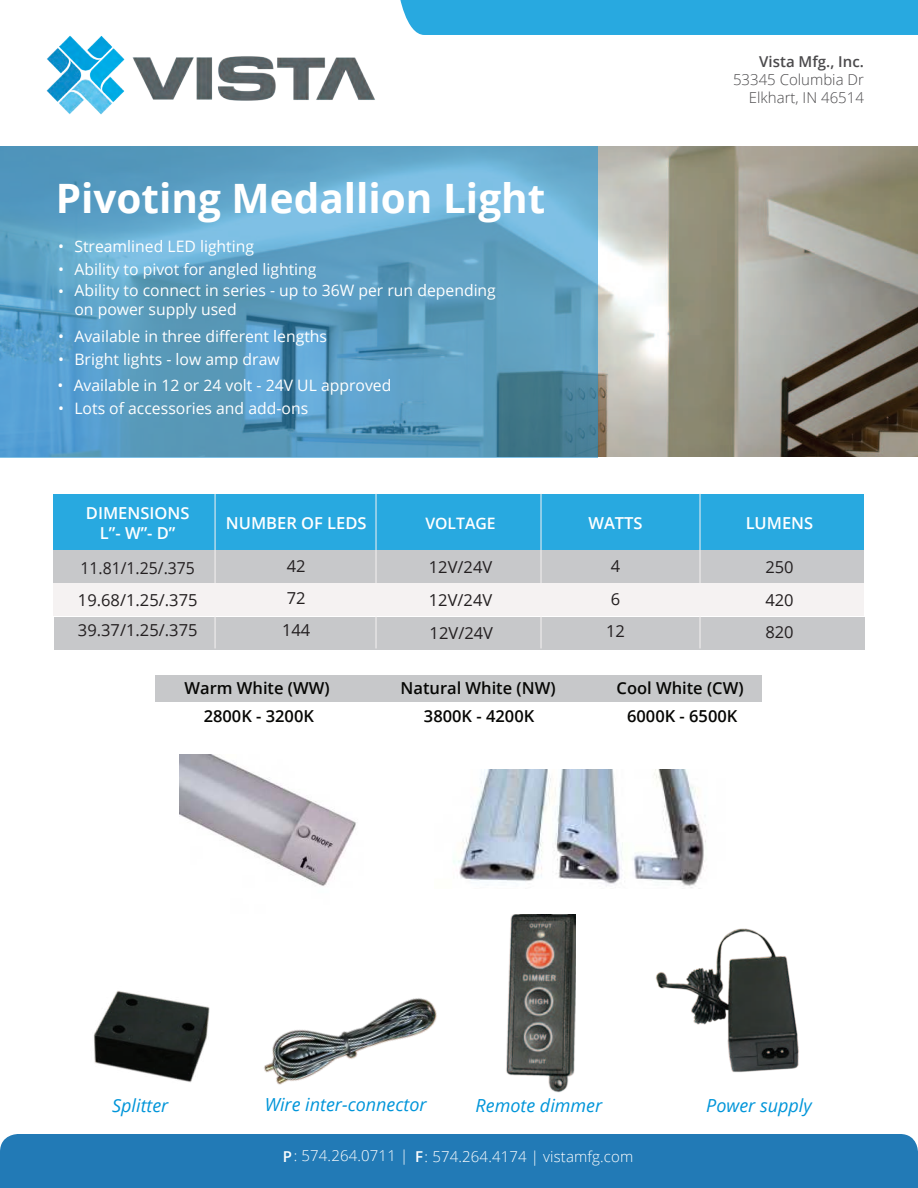
<style>
.page{position:relative;width:918px;height:1188px;background:#fff}
.page>*{position:absolute;margin:0;border:0;box-sizing:border-box;transform-origin:0 0}
.t1{font:700 40.5px "Open Sans";color:#fff}
.t2{font:italic 18px "Open Sans";color:#0095d9}
.t3{font:600 16.5px "Open Sans";color:#060604}
.t4{font:16.5px/32.2px "Open Sans";color:#231f20;text-align:justify}
.t5{font:600 16.5px/19.8px "Open Sans";color:#fff;text-align:center}
.t6{font:16.5px "Open Sans";color:#231f20;scale:.96 1}
.t7{font:15.75px/23.4px "Open Sans";color:#fff}
.t8{font:600 15.75px "Open Sans";color:#fff}
.t9{font:300 15px "Open Sans";letter-spacing:.01em;color:#fff}
.t10{font:300 15px/18px "Open Sans";color:#4b4a4c;text-align:right}
.t11{font:600 15px "Open Sans";color:#4b4a4c}
.s1{font-weight:600}
</style>
<div class="page">
<img style="left:598px;top:146px;width:320px;height:311px">
<img style="left:46px;top:35px;width:329px;height:80px">
<div style="left:400px;top:0;width:518px;height:35px;background:#28a9e0"></div>
<svg style="left:0;top:146px;width:598px;height:312px;background:#5ea1c5"></svg>
<div style="left:0;top:1134px;width:918px;height:54px;background:#227ab6"></div>
<div style="left:55px;top:617px;width:810px;height:32px;background:#c7c8ca"></div>
<div style="left:156px;top:675px;width:606px;height:27px;background:#c7c8ca"></div>
<div style="left:53px;top:494px;width:810px;height:56px;background:#28a9e0"></div>
<div style="left:53px;top:550px;width:810px;height:32px;background:#c7c8ca"></div>
<div style="left:54px;top:583px;width:810px;height:32px;background:#f5f2f2"></div>
<hr style="left:215px;top:494px;width:1px;height:154px;background:#f5f2f2">
<hr style="left:376px;top:493px;width:1px;height:155px;background:#f5f2f2">
<hr style="left:541px;top:493px;width:1px;height:155px;background:#f5f2f2">
<hr style="left:700px;top:493px;width:1px;height:155px;background:#f5f2f2">
<img style="left:93px;top:991px;width:117px;height:92px">
<img style="left:506px;top:914px;width:70px;height:179px">
<img style="left:655px;top:928px;width:144px;height:145px">
<img style="left:264px;top:998px;width:173px;height:87px">
<img style="left:179px;top:755px;width:177px;height:131px">
<img style="left:453px;top:769px;width:253px;height:119px">
<h1 class="t1" style="left:56px;top:182px;width:491px">Pivoting Medallion Light</h1>
<p class="t7" style="left:74px;top:237px;width:244px;line-height:22px;text-indent:-16px">ï Streamlined LED lighting<br>Ability to pivot for angled lighting</p>
<p class="t7" style="left:58px;top:259px;width:7px">ï</p>
<p class="t7" style="left:74px;top:282px;width:423px;line-height:18.9px">Ability to connect in series - up to 36W per run depending on power supply used</p>
<p class="t7" style="left:58px;top:281px;width:7px">ï</p>
<p class="t7" style="left:74px;top:327px;width:254px;line-height:22.5px;text-indent:-16px">ï Available in three different lengths<br>Bright lights - low amp draw</p>
<p class="t7" style="left:58px;top:349px;width:7px">ï</p>
<p class="t7" style="left:58px;top:375px;width:8px">ï ï</p>
<p class="t7" style="left:74px;top:375px;width:319px">Available in 12 or 24 volt - 24V UL approved<br>Lots of accessories and add-ons</p>
<p class="t5" style="left:86px;top:505px;width:105px">DIMENSIONS<br>L”- W”- D”</p>
<p class="t5" style="left:226px;top:515px;width:142px">NUMBER OF LEDS</p>
<p class="t6" style="left:81px;top:561px;width:121px">11.81/1.25/.375</p>
<p class="t4" style="left:282px;top:551px;width:30px;text-align:left">42<br>72<br>144</p>
<p class="t4" style="left:78px;top:585px;width:121px">19.68/1.25/.375</p>
<p class="t4" style="left:78px;top:616px;width:121px">39.37/1.25/.375</p>
<p class="t8" style="left:425px;top:517px;width:72px">VOLTAGE</p>
<p class="t4" style="left:429px;top:552px;width:66px;line-height:32.8px">12V/24V 12V/24V 12V/24V</p>
<p class="t11" style="left:759px;top:56px;width:106px">Vista Mfg., Inc.</p>
<p class="t10" style="left:733px;top:72px;width:132px">53345 Columbia Dr<br>Elkhart, IN 46514</p>
<p class="t5" style="left:588px;top:515px;width:56px">WATTS</p>
<p class="t5" style="left:746px;top:515px;width:69px">LUMENS</p>
<p class="t4" style="left:611px;top:551px;width:11px">4</p>
<p class="t4" style="left:765px;top:552px;width:30px;line-height:32.7px">250<br>420<br>820</p>
<p class="t4" style="left:611px;top:584px;width:11px">6</p>
<p class="t4" style="left:606px;top:617px;width:20px">12</p>
<p class="t3" style="left:185px;top:681px;width:147px">Warm White (WW)</p>
<p class="t3" style="left:401px;top:681px;width:156px">Natural White (NW)</p>
<p class="t3" style="left:617px;top:681px;width:129px">Cool White (CW)</p>
<p class="t3" style="left:204px;top:709px;width:112px">2800K - 3200K</p>
<p class="t3" style="left:424px;top:709px;width:112px">3800K - 4200K</p>
<p class="t3" style="left:627px;top:709px;width:112px">6000K - 6500K</p>
<p class="t2" style="left:112px;top:1098px;width:58px">Splitter</p>
<p class="t2" style="left:265px;top:1097px;width:163px">Wire inter-connector</p>
<p class="t2" style="left:476px;top:1098px;width:128px">Remote dimmer</p>
<p class="t2" style="left:706px;top:1098px;width:107px">Power supply</p>
<p class="t9" style="left:283px;top:1151px;width:352px"><span class="s1">P</span>: 574.264.0711 | <span class="s1">F</span>: 574.264.4174 | vistamfg.com</p>
</div>
